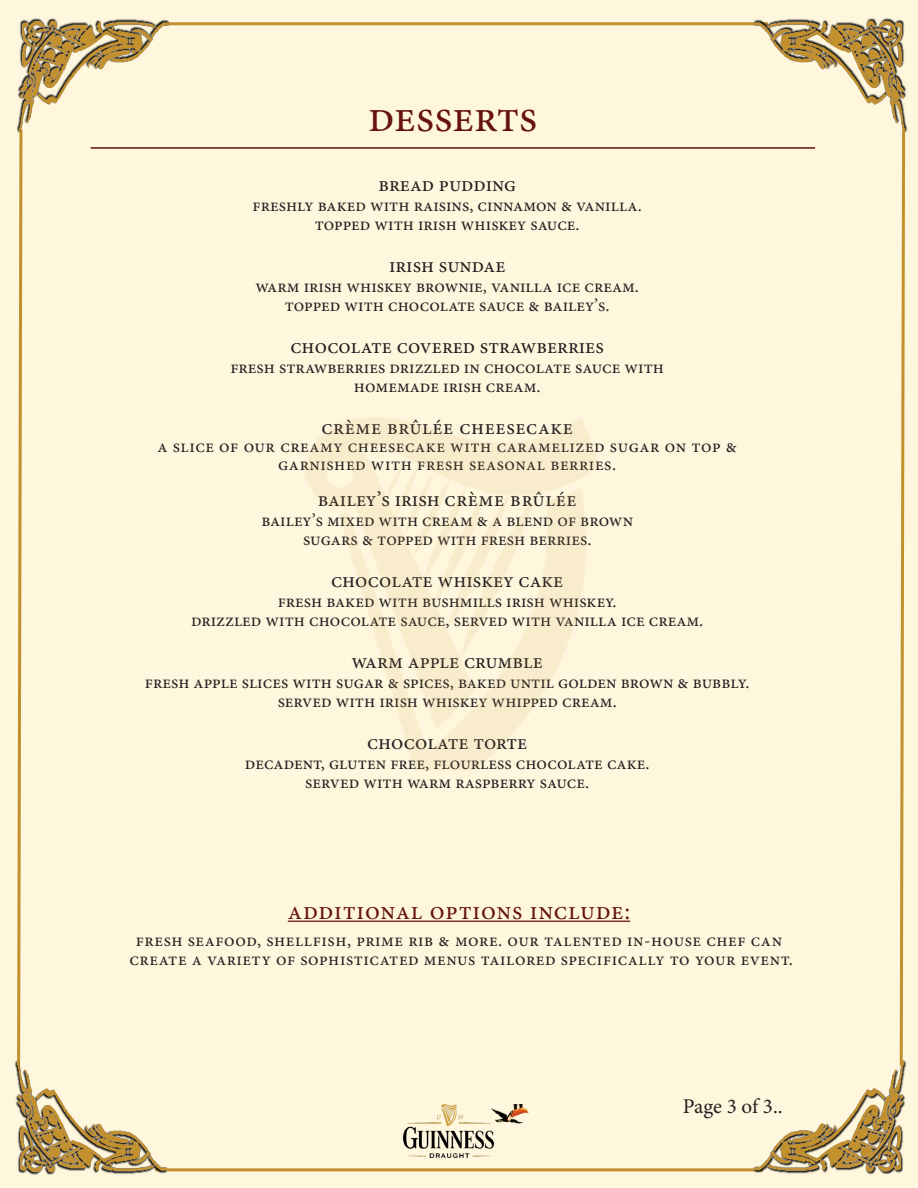
<style>
.page{position:relative;width:918px;height:1188px;background:#fef6dd}
.page>*{position:absolute;margin:0;border:0;box-sizing:border-box;transform-origin:0 0}
.t1{font:45px "Minion Pro";letter-spacing:-.005em;color:#661210}
.t2{font:25.5px "Minion Pro";letter-spacing:.03em;color:#661210}
.t3{font:21px "Minion Pro";color:#231f20}
.t4{font:21px "Minion Pro";letter-spacing:.03em;color:#231f20}
.t5{font:18px "Minion Pro";color:#231f20}
.t6{font:18px "Minion Pro";letter-spacing:.03em;color:#231f20}
</style>
<div class="page">
<hr style="left:159px;top:22px;width:609px;height:3px;background:#c3902e">
<svg style="left:17px;top:141px;width:6px;height:912px"></svg>
<hr style="left:155px;top:1168px;width:608px;height:3px;background:#c3902e">
<img style="left:747px;top:1069px;width:158px;height:106px">
<img style="left:15px;top:1053px;width:159px;height:122px">
<img style="left:17px;top:19px;width:159px;height:122px">
<img style="left:748px;top:18px;width:160px;height:112px">
<svg style="left:898px;top:127px;width:9px;height:942px"></svg>
<hr style="left:91px;top:147px;width:724px;height:2px;background:#661210">
<hr style="left:288px;top:921px;width:342px;height:1px;background:#661210">
<img style="left:402px;top:1105px;width:126px;height:54px">
<p class="t1" style="left:368px;top:87px;width:171px">desserts</p>
<p class="t3" style="left:378px;top:170px;width:139px">bread pudding</p>
<p class="t5" style="left:253px;top:193px;width:391px">freshly baked with raisins, cinnamon &amp; vanilla.</p>
<p class="t5" style="left:315px;top:212px;width:266px">topped with irish whiskey sauce.</p>
<p class="t3" style="left:389px;top:251px;width:118px">irish sundae</p>
<p class="t5" style="left:255px;top:274px;width:385px">warm irish whiskey brownie, vanilla ice cream.</p>
<p class="t5" style="left:285px;top:293px;width:327px">topped with chocolate sauce &amp; bailey’s.</p>
<p class="t3" style="left:290px;top:332px;width:315px">chocolate covered strawberries</p>
<p class="t5" style="left:230px;top:355px;width:435px">fresh strawberries drizzled in chocolate sauce with</p>
<p class="t5" style="left:354px;top:374px;width:188px">homemade irish cream.</p>
<p class="t4" style="left:322px;top:413px;width:253px">crème brûlée cheesecake</p>
<p class="t6" style="left:157px;top:434px;width:581px">a slice of our creamy cheesecake with caramelized sugar on top &amp;</p>
<p class="t6" style="left:278px;top:452px;width:339px">garnished with fresh seasonal berries.</p>
<p class="t3" style="left:318px;top:485px;width:260px">bailey’s irish crème brûlée</p>
<p class="t5" style="left:261px;top:508px;width:373px">bailey’s mixed with cream &amp; a blend of brown</p>
<p class="t5" style="left:303px;top:527px;width:290px">sugars &amp; topped with fresh berries.</p>
<p class="t3" style="left:331px;top:566px;width:234px">chocolate whiskey cake</p>
<p class="t5" style="left:278px;top:589px;width:340px">fresh baked with bushmills irish whiskey.</p>
<p class="t5" style="left:191px;top:608px;width:514px">drizzled with chocolate sauce, served with vanilla ice cream.</p>
<p class="t3" style="left:352px;top:647px;width:193px">warm apple crumble</p>
<p class="t5" style="left:145px;top:670px;width:606px">fresh apple slices with sugar &amp; spices, baked until golden brown &amp; bubbly.</p>
<p class="t5" style="left:278px;top:689px;width:341px">served with irish whiskey whipped cream.</p>
<p class="t3" style="left:367px;top:728px;width:162px">chocolate torte</p>
<p class="t5" style="left:245px;top:751px;width:406px">decadent, gluten free, flourless chocolate cake.</p>
<p class="t5" style="left:305px;top:770px;width:285px">served with warm raspberry sauce.</p>
<p class="t2" style="left:288px;top:893px;width:344px">additional options include:</p>
<p class="t6" style="left:136px;top:928px;width:648px">fresh seafood, shellfish, prime rib &amp; more. our talented in-house chef can</p>
<p class="t6" style="left:130px;top:947px;width:665px">create a variety of sophisticated menus tailored specifically to your event.</p>
<p class="t3" style="left:683px;top:1092px;width:101px">Page 3 of 3..</p>
</div>
